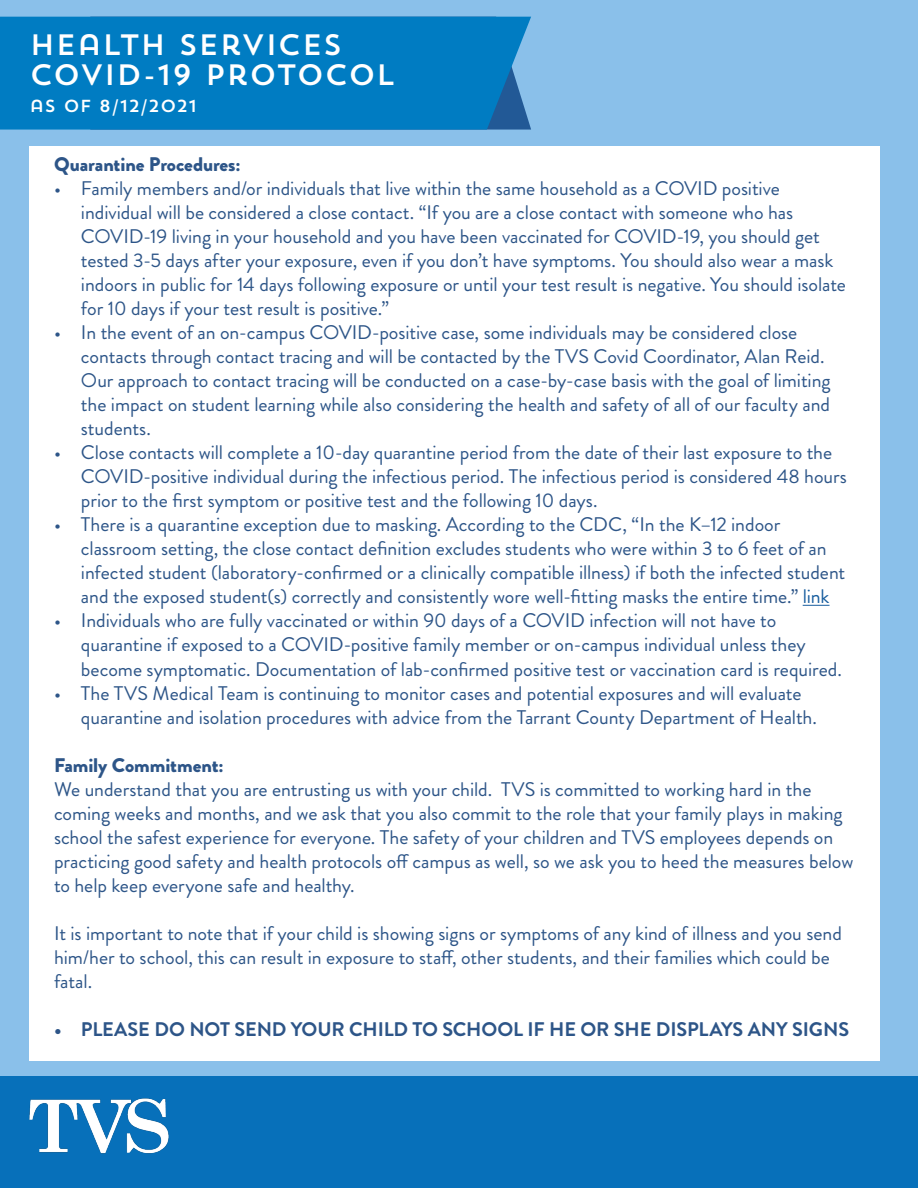
<style>
.page{position:relative;width:918px;height:1188px;background:#fff}
.page>*{position:absolute;margin:0;border:0;box-sizing:border-box;transform-origin:0 0}
.t1{font:29.4px/30px "Trend Sans One";color:#fff}
.t2{font:19.65px/24px "Brandon Grotesque";letter-spacing:-.005em;color:#2d5588}
.t3{font:700 19.65px "Brandon Grotesque";letter-spacing:-.005em;color:#2d5588}
.t4{font:900 19.65px "Brandon Grotesque";letter-spacing:-.005em;color:#2d5588}
.t5{font:17.4px "Trend Sans One";color:#fff}
.s1{color:#175d9e}
</style>
<div class="page">
<div style="left:0;top:0;width:918px;height:1154px;background:#8ac0ea"></div>
<div style="left:0;top:1077px;width:918px;height:111px;background:#0770ba"></div>
<img style="left:29px;top:1098px;width:140px;height:56px">
<div style="left:0;top:17px;width:531px;height:113px;background:#007cc2"></div>
<div style="left:30px;top:146px;width:850px;height:915px;background:#fff"></div>
<svg style="left:803px;top:605px;width:27px;height:1px"></svg>
<h1 class="t1" style="left:30px;top:29px;width:367px">HEALTH SERVICES<br>COVID-19 PROTOCOL</h1>
<p class="t5" style="left:30px;top:95px;width:169px">AS OF 8/12/2021</p>
<p class="t4" style="left:54px;top:151px;width:188px">Quarantine Procedures:</p>
<p class="t2" style="left:81px;top:177px;width:767px;text-indent:-27px">• Family members and/or individuals that live within the same household as a COVID positive individual will be considered a close contact. “If you are a close contact with someone who has COVID-19 living in your household and you have been vaccinated for COVID-19, you should get tested 3-5 days after your exposure, even if you don’t have symptoms. You should also wear a mask indoors in public for 14 days following exposure or until your test result is negative. You should isolate for 10 days if your test result is positive.”</p>
<p class="t2" style="left:81px;top:321px;width:751px;text-indent:-27px">• In the event of an on-campus COVID-positive case, some individuals may be considered close contacts through contact tracing and will be contacted by the TVS Covid Coordinator, Alan Reid.<br>Our approach to contact tracing will be conducted on a case-by-case basis with the goal of limiting the impact on student learning while also considering the health and safety of all of our faculty and students.</p>
<p class="t2" style="left:81px;top:441px;width:767px;text-indent:-27px">• Close contacts will complete a 10-day quarantine period from the date of their last exposure to the<br>COVID-positive individual during the infectious period. The infectious period is considered 48 hours prior to the first symptom or positive test and the following 10 days.</p>
<p class="t2" style="left:81px;top:513px;width:766px;text-indent:-27px">• There is a quarantine exception due to masking. According to the CDC, “In the K–12 indoor classroom setting, the close contact definition excludes students who were within 3 to 6 feet of an infected student (laboratory-confirmed or a clinically compatible illness) if both the infected student and the exposed student(s) correctly and consistently wore well-fitting masks the entire time.” <span class="s1">link</span></p>
<p class="t2" style="left:81px;top:609px;width:762px;text-indent:-27px">• Individuals who are fully vaccinated or within 90 days of a COVID infection will not have to quarantine if exposed to a COVID-positive family member or on-campus individual unless they become symptomatic. Documentation of lab-confirmed positive test or vaccination card is required.</p>
<p class="t2" style="left:81px;top:681px;width:738px;text-indent:-27px">• The TVS Medical Team is continuing to monitor cases and potential exposures and will evaluate quarantine and isolation procedures with advice from the Tarrant County Department of Health.</p>
<p class="t4" style="left:54px;top:751px;width:171px">Family Commitment:</p>
<p class="t2" style="left:54px;top:777px;width:801px">We understand that you are entrusting us with your child. TVS is committed to working hard in the coming weeks and months, and we ask that you also commit to the role that your family plays in making school the safest experience for everyone. The safety of your children and TVS employees depends on practicing good safety and health protocols off campus as well, so we ask you to heed the measures below to help keep everyone safe and healthy.</p>
<p class="t2" style="left:54px;top:921px;width:789px">It is important to note that if your child is showing signs or symptoms of any kind of illness and you send him/her to school, this can result in exposure to staff, other students, and their families which could be fatal.</p>
<p class="t3" style="left:54px;top:1015px;width:797px">• PLEASE DO NOT SEND YOUR CHILD TO SCHOOL IF HE OR SHE DISPLAYS ANY SIGNS</p>
</div>
